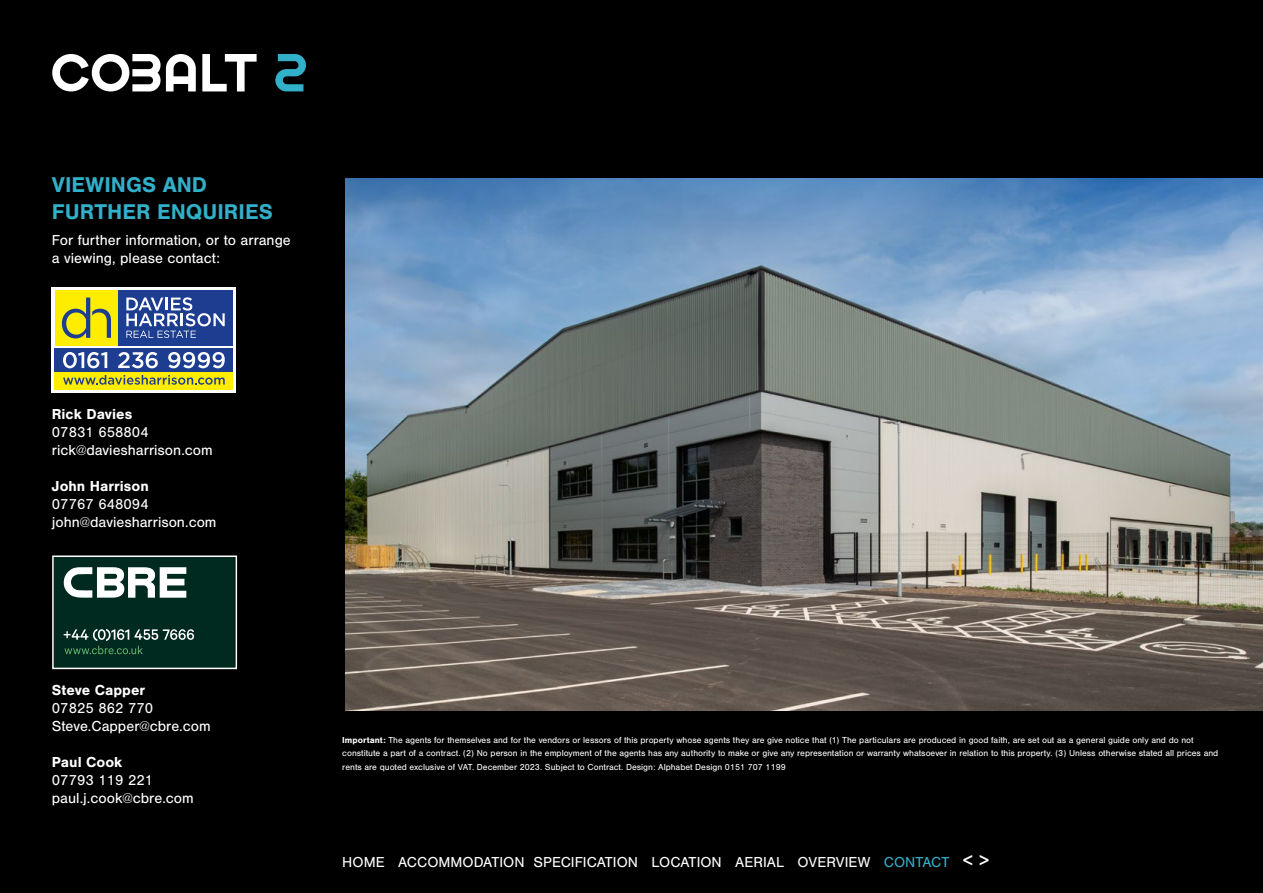
<style>
.page{position:relative;width:1263px;height:893px;background:#fff}
.page>*{position:absolute;margin:0;border:0;box-sizing:border-box;transform-origin:0 0}
.t1{font:700 22.2px/26.5px "Nimbus San";color:#32afc9}
.t2{font:15px/18px "Nimbus San";color:#fff}
.t3{font:700 15px "Nimbus San";color:#fff}
.t4{font:9px/13.5px "Nimbus San";color:#fff}
.s1{font-weight:700}
.s2{color:#32afc9}
.s3{font-size:20.4px}
</style>
<div class="page">
<img style="left:344px;top:290px;width:919px;height:421px">
<div style="left:0;top:711px;width:1263px;height:182px;background:#000"></div>
<svg style="left:344px;top:177px;width:919px;height:113px;background:#6b95c1"></svg>
<div style="left:0;top:0;width:344px;height:839px;background:#000"></div>
<svg style="left:52px;top:287px;width:184px;height:105px;background:#f0f0da"></svg>
<div style="left:55px;top:290px;width:64px;height:55px;background:#ffed00"></div>
<div style="left:119px;top:290px;width:114px;height:55px;background:#1d3d91"></div>
<svg style="left:62px;top:297px;width:49px;height:41px"></svg>
<svg style="left:126px;top:297px;width:99px;height:41px"></svg>
<div style="left:55px;top:348px;width:178px;height:24px;background:#1d3d91"></div>
<div style="left:55px;top:372px;width:178px;height:17px;background:#ffed00"></div>
<svg style="left:63px;top:375px;width:162px;height:10px"></svg>
<svg style="left:63px;top:352px;width:44px;height:16px"></svg>
<svg style="left:118px;top:352px;width:40px;height:16px"></svg>
<svg style="left:168px;top:352px;width:57px;height:16px"></svg>
<div style="left:54px;top:556px;width:181px;height:112px;background:#00291f"></div>
<svg style="left:64px;top:567px;width:122px;height:31px"></svg>
<svg style="left:64px;top:629px;width:130px;height:25px"></svg>
<div style="left:52px;top:555px;width:185px;height:114px;border:2px solid #fff"></div>
<div style="left:0;top:0;width:1263px;height:177px;background:#000"></div>
<svg style="left:52px;top:54px;width:144px;height:37px"></svg>
<svg style="left:202px;top:54px;width:55px;height:37px"></svg>
<svg style="left:275px;top:54px;width:31px;height:37px"></svg>
<h1 class="t1" style="left:52px;top:172px;width:222px">VIEWINGS AND<br>FURTHER ENQUIRIES</h1>
<h2 class="t2" style="left:52px;top:231px;width:240px">For further information, or to arrange a viewing, please contact:</h2>
<h2 class="t3" style="left:52px;top:406px;width:82px">Rick Davies</h2>
<h2 class="t2" style="left:52px;top:424px;width:162px">07831 658804 rick@daviesharrison.com</h2>
<h2 class="t3" style="left:52px;top:478px;width:98px">John Harrison</h2>
<h2 class="t2" style="left:52px;top:496px;width:166px">07767 648094 john@daviesharrison.com</h2>
<h2 class="t3" style="left:52px;top:682px;width:95px">Steve Capper</h2>
<h2 class="t2" style="left:52px;top:699px;width:160px">07825 862 770<br>Steve.Capper@cbre.com</h2>
<h2 class="t3" style="left:52px;top:754px;width:72px">Paul Cook</h2>
<h2 class="t2" style="left:52px;top:771px;width:143px">07793 119 221 paul.j.cook@cbre.com</h2>
<p class="t4" style="left:342px;top:733px;width:877px"><span class="s1">Important:</span> The agents for themselves and for the vendors or lessors of this property whose agents they are give notice that (1) The particulars are produced in good faith, are set out as a general guide only and do not constitute a part of a contract. (2) No person in the employment of the agents has any authority to make or give any representation or warranty whatsoever in relation to this property. (3) Unless otherwise stated all prices and rents are quoted exclusive of VAT. December 2023. Subject to Contract. Design: Alphabet Design 0151 707 1199</p>
<h2 class="t2" style="left:342px;top:853px;width:648px">HOME ACCOMMODATION SPECIFICATION LOCATION AERIAL OVERVIEW <span class="s2">CONTACT</span> <span class="s3">&lt; &gt;</span></h2>
</div>
